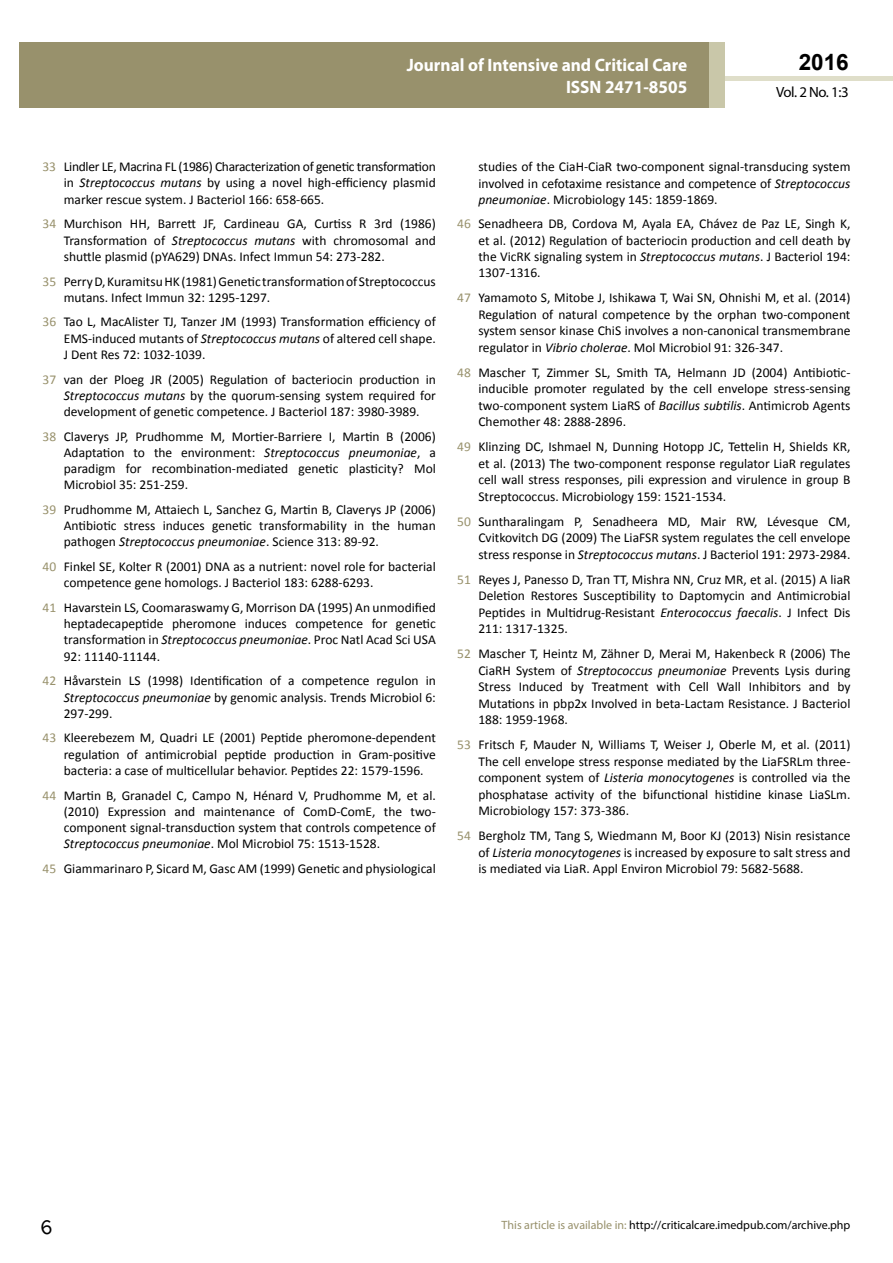
<style>
.page{position:relative;width:893px;height:1263px;background:#fff}
.page>*{position:absolute;margin:0;border:0;box-sizing:border-box;transform-origin:0 0}
.t1{font:25.5px "Tunga";color:#000}
.t2{font:700 22.5px "Arial";color:#000}
.t3{font:700 18px/21.6px "Myriad Pro";color:#fff;text-align:right;scale:.96 1}
.t4{font:14.85px "Myriad Pro";color:#000}
.t5{font:13.5px/16.2px "Calibri";color:#000;text-align:justify}
.t6{font:12px "Myriad Pro";color:#000}
.s1{color:#98916c}
.s2{font-style:italic}
</style>
<div class="page">
<div style="left:725px;top:76px;width:168px;height:5px;background:#dfdec9"></div>
<div style="left:19px;top:42px;width:690px;height:66px;background:#98916c"></div>
<div style="left:709px;top:42px;width:16px;height:66px;background:#c9c7a9"></div>
<h3 class="t3" style="left:517px;top:53px;width:198px">ARCHIVOS DE MEDICINA<br>ISSN 1698-9465</h3>
<h2 class="t2" style="left:799px;top:47px;width:52px">2016</h2>
<h3 class="t3" style="left:407px;top:54px;width:294px">Journal of Intensive and Critical Care<br>ISSN 2471-8505</h3>
<p class="t4" style="left:776px;top:83px;width:74px">Vol. 2 No. 1:3</p>
<p class="t5" style="left:64px;top:159px;width:374px;text-indent:-21px"><span class="s1">33</span> Lindler LE, Macrina FL (1986) Characterization of genetic transformation in <span class="s2">Streptococcus mutans</span> by using a novel high-efficiency plasmid marker rescue system. J Bacteriol 166: 658-665.</p>
<p class="t5" style="left:64px;top:216px;width:374px;text-indent:-21px"><span class="s1">34</span> Murchison HH, Barrett JF, Cardineau GA, Curtiss R 3rd (1986)<br>Transformation of <span class="s2">Streptococcus mutans</span> with chromosomal and shuttle plasmid (pYA629) DNAs. Infect Immun 54: 273-282.</p>
<p class="t5" style="left:64px;top:273px;width:374px;text-indent:-21px"><span class="s1">35</span> Perry D, Kuramitsu HK (1981) Genetic transformation of Streptococcus mutans. Infect Immun 32: 1295-1297.</p>
<p class="t5" style="left:64px;top:314px;width:374px;text-indent:-21px"><span class="s1">36</span> Tao L, MacAlister TJ, Tanzer JM (1993) Transformation efficiency of EMS-induced mutants of <span class="s2">Streptococcus mutans</span> of altered cell shape.<br>J Dent Res 72: 1032-1039.</p>
<p class="t5" style="left:64px;top:371px;width:374px;text-indent:-21px"><span class="s1">37</span> van der Ploeg JR (2005) Regulation of bacteriocin production in <span class="s2">Streptococcus mutans</span> by the quorum-sensing system required for development of genetic competence. J Bacteriol 187: 3980-3989.</p>
<p class="t5" style="left:64px;top:428px;width:374px;text-indent:-21px"><span class="s1">38</span> Claverys JP, Prudhomme M, Mortier-Barriere I, Martin B (2006)<br>Adaptation to the environment: <span class="s2">Streptococcus pneumoniae</span>, a paradigm for recombination-mediated genetic plasticity? Mol Microbiol 35: 251-259.</p>
<p class="t5" style="left:64px;top:501px;width:374px;text-indent:-21px"><span class="s1">39</span> Prudhomme M, Attaiech L, Sanchez G, Martin B, Claverys JP (2006)<br>Antibiotic stress induces genetic transformability in the human pathogen <span class="s2">Streptococcus pneumoniae</span>. Science 313: 89-92.</p>
<p class="t5" style="left:64px;top:558px;width:374px;text-indent:-21px"><span class="s1">40</span> Finkel SE, Kolter R (2001) DNA as a nutrient: novel role for bacterial competence gene homologs. J Bacteriol 183: 6288-6293.</p>
<p class="t5" style="left:64px;top:599px;width:374px;text-indent:-21px"><span class="s1">41</span> Havarstein LS, Coomaraswamy G, Morrison DA (1995) An unmodified heptadecapeptide pheromone induces competence for genetic transformation in <span class="s2">Streptococcus pneumoniae</span>. Proc Natl Acad Sci USA 92: 11140-11144.</p>
<p class="t5" style="left:64px;top:673px;width:374px;text-indent:-21px"><span class="s1">42</span> Håvarstein LS (1998) Identification of a competence regulon in <span class="s2">Streptococcus pneumoniae</span> by genomic analysis. Trends Microbiol 6:<br>297-299.</p>
<p class="t5" style="left:64px;top:730px;width:374px;text-indent:-21px"><span class="s1">43</span> Kleerebezem M, Quadri LE (2001) Peptide pheromone-dependent regulation of antimicrobial peptide production in Gram-positive bacteria: a case of multicellular behavior. Peptides 22: 1579-1596.</p>
<p class="t5" style="left:64px;top:787px;width:374px;text-indent:-21px"><span class="s1">44</span> Martin B, Granadel C, Campo N, Hénard V, Prudhomme M, et al. (2010) Expression and maintenance of ComD-ComE, the two&shy;component signal-transduction system that controls competence of <span class="s2">Streptococcus pneumoniae</span>. Mol Microbiol 75: 1513-1528.</p>
<p class="t5" style="left:43px;top:860px;width:395px"><span class="s1">45</span> Giammarinaro P, Sicard M, Gasc AM (1999) Genetic and physiological</p>
<p class="t5" style="left:478px;top:159px;width:374px">studies of the CiaH-CiaR two-component signal-transducing system involved in cefotaxime resistance and competence of <span class="s2">Streptococcus pneumoniae</span>. Microbiology 145: 1859-1869.</p>
<p class="t5" style="left:478px;top:216px;width:374px;text-indent:-21px"><span class="s1">46</span> Senadheera DB, Cordova M, Ayala EA, Chávez de Paz LE, Singh K, et al. (2012) Regulation of bacteriocin production and cell death by the VicRK signaling system in <span class="s2">Streptococcus mutans</span>. J Bacteriol 194:<br>1307-1316.</p>
<p class="t5" style="left:478px;top:289px;width:374px;text-indent:-21px"><span class="s1">47</span> Yamamoto S, Mitobe J, Ishikawa T, Wai SN, Ohnishi M, et al. (2014)<br>Regulation of natural competence by the orphan two-component system sensor kinase ChiS involves a non-canonical transmembrane regulator in <span class="s2">Vibrio cholerae</span>. Mol Microbiol 91: 326-347.</p>
<p class="t5" style="left:478px;top:364px;width:374px;text-indent:-21px"><span class="s1">48</span> Mascher T, Zimmer SL, Smith TA, Helmann JD (2004) Antibiotic&shy;inducible promoter regulated by the cell envelope stress-sensing two-component system LiaRS of <span class="s2">Bacillus subtilis</span>. Antimicrob Agents Chemother 48: 2888-2896.</p>
<p class="t5" style="left:478px;top:438px;width:374px;text-indent:-21px"><span class="s1">49</span> Klinzing DC, Ishmael N, Dunning Hotopp JC, Tettelin H, Shields KR, et al. (2013) The two-component response regulator LiaR regulates cell wall stress responses, pili expression and virulence in group B Streptococcus. Microbiology 159: 1521-1534.</p>
<p class="t5" style="left:478px;top:513px;width:374px;text-indent:-21px"><span class="s1">50</span> Suntharalingam P, Senadheera MD, Mair RW, Lévesque CM, Cvitkovitch DG (2009) The LiaFSR system regulates the cell envelope stress response in <span class="s2">Streptococcus mutans</span>. J Bacteriol 191: 2973-2984.</p>
<p class="t5" style="left:478px;top:571px;width:374px;text-indent:-21px"><span class="s1">51</span> Reyes J, Panesso D, Tran TT, Mishra NN, Cruz MR, et al. (2015) A liaR Deletion Restores Susceptibility to Daptomycin and Antimicrobial Peptides in Multidrug-Resistant <span class="s2">Enterococcus faecalis</span>. J Infect Dis 211: 1317-1325.</p>
<p class="t5" style="left:478px;top:645px;width:374px;text-indent:-21px"><span class="s1">52</span> Mascher T, Heintz M, Zähner D, Merai M, Hakenbeck R (2006) The CiaRH System of <span class="s2">Streptococcus pneumoniae</span> Prevents Lysis during Stress Induced by Treatment with Cell Wall Inhibitors and by Mutations in pbp2x Involved in beta-Lactam Resistance. J Bacteriol 188: 1959-1968.</p>
<p class="t5" style="left:478px;top:736px;width:374px;text-indent:-21px"><span class="s1">53</span> Fritsch F, Mauder N, Williams T, Weiser J, Oberle M, et al. (2011)<br>The cell envelope stress response mediated by the LiaFSRLm three&shy;component system of <span class="s2">Listeria monocytogenes</span> is controlled via the phosphatase activity of the bifunctional histidine kinase LiaSLm.<br>Microbiology 157: 373-386.</p>
<p class="t5" style="left:478px;top:827px;width:374px;text-indent:-21px"><span class="s1">54</span> Bergholz TM, Tang S, Wiedmann M, Boor KJ (2013) Nisin resistance of <span class="s2">Listeria monocytogenes</span> is increased by exposure to salt stress and is mediated via LiaR. Appl Environ Microbiol 79: 5682-5688.</p>
<h1 class="t1" style="left:40px;top:1210px;width:14px">6</h1>
<p class="t6" style="left:502px;top:1218px;width:350px"><span class="s1">This article is available in:</span> http://criticalcare.imedpub.com/archive.php</p>
</div>
